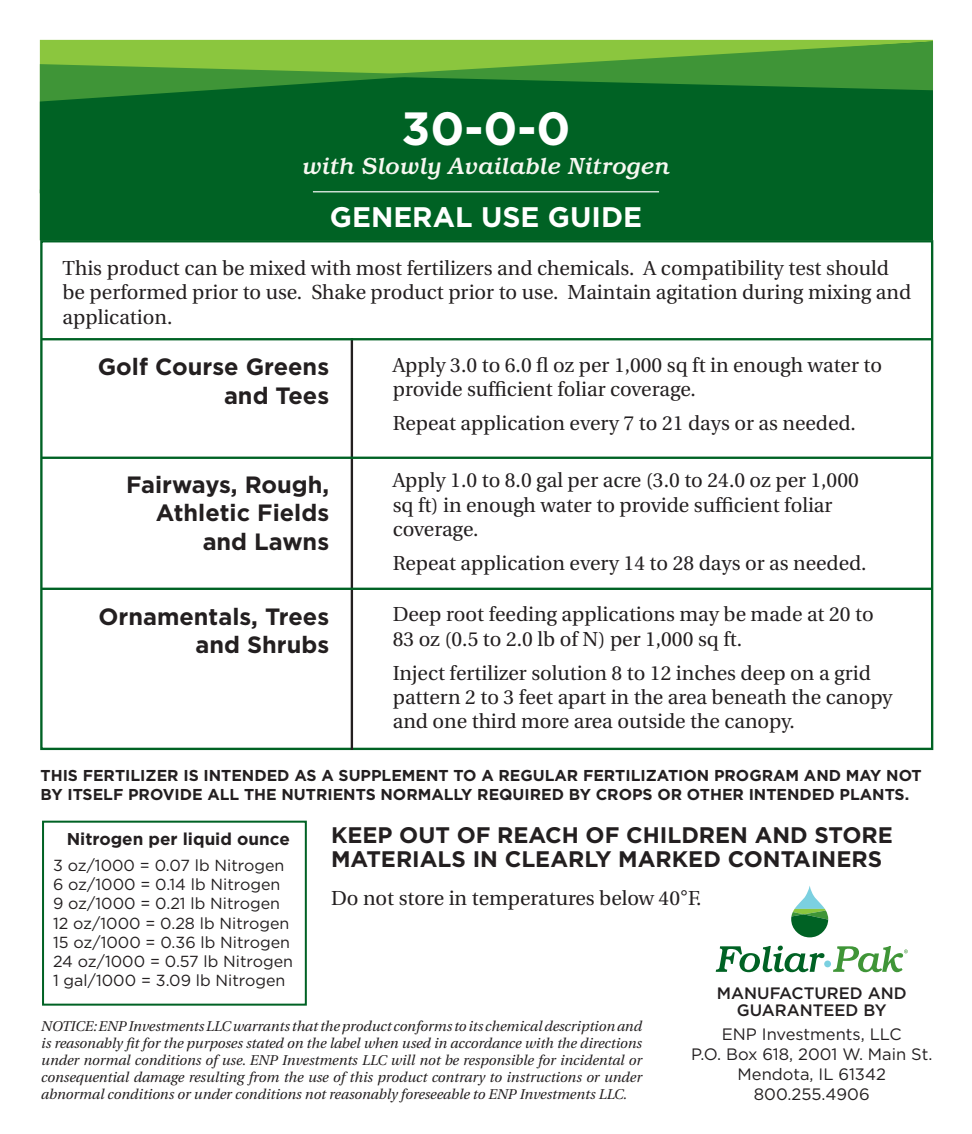
<style>
.page{position:relative;width:972px;height:1134px;background:#fff}
.page>*{position:absolute;margin:0;border:0;box-sizing:border-box;transform-origin:0 0}
.t1{font:700 46.57px "Gotham";color:#fff}
.t2{font:700 28.35px "Gotham";color:#fff}
.t3{font:700 23.62px/28.3px "Gotham";color:#231f20;text-align:right}
.t4{font:italic 500 23.62px "Bookman";color:#f6f7f0}
.t5{font:700 22.5px/24.8px "Gotham";color:#231f20}
.t6{font:20.25px/24.3px "Utopia";color:#231f20}
.t7{font:700 17.1px "Gotham";color:#231f20}
.t8{font:16.43px "Gotham";color:#231f20}
.t9{font:500 16.43px/16.4px "Gotham";color:#231f20;text-align:center}
.t10{font:15.97px "Gotham";color:#231f20}
.t11{font:700 15.75px/18.9px "Gotham";color:#231f20}
.t12{font:italic 14.17px/17.1px "Utopia";color:#231f20;text-align:justify}
.s1{font-family:"Arial"}
</style>
<div class="page">
<div style="left:40px;top:190px;width:893px;height:50px;background:#006224"></div>
<svg style="left:39px;top:40px;width:894px;height:154px;background:#116e28"></svg>
<hr style="left:313px;top:191px;width:346px;height:1px;background:#fff">
<svg style="left:380px;top:40px;width:553px;height:51px;background:#509e36"></svg>
<svg style="left:716px;top:946px;width:109px;height:26px"></svg>
<svg style="left:791px;top:886px;width:37px;height:51px"></svg>
<div style="left:824px;top:961px;width:7px;height:6px;background:#7bd0e0;border-radius:50%"></div>
<svg style="left:833px;top:946px;width:75px;height:26px"></svg>
<div style="left:42px;top:821px;width:265px;height:185px;border:2px solid #006224"></div>
<hr style="left:351px;top:338px;width:2px;height:412px;background:#231f20">
<hr style="left:41px;top:457px;width:890px;height:2px;background:#006224">
<hr style="left:42px;top:588px;width:889px;height:2px;background:#006224">
<hr style="left:41px;top:338px;width:890px;height:2px;background:#006224">
<p class="t1" style="left:402px;top:97px;width:170px">30-0-0</p>
<p class="t4" style="left:302px;top:152px;width:369px">with Slowly Available Nitrogen</p>
<p class="t2" style="left:330px;top:198px;width:314px">GENERAL USE GUIDE</p>
<p class="t6" style="left:63px;top:256px;width:850px">This product can be mixed with most fertilizers and chemicals. A compatibility test should be performed prior to use. Shake product prior to use. Maintain agitation during mixing and application.</p>
<p class="t3" style="left:98px;top:353px;width:233px">Golf Course Greens</p>
<p class="t3" style="left:224px;top:381px;width:107px">and Tees</p>
<p class="t3" style="left:126px;top:471px;width:204px">Fairways, Rough,<br>Athletic Fields</p>
<p class="t3" style="left:203px;top:527px;width:128px">and Lawns</p>
<p class="t3" style="left:99px;top:602px;width:232px">Ornamentals, Trees and Shrubs</p>
<p class="t6" style="left:393px;top:353px;width:491px">Apply 3.0 to 6.0 fl oz per 1,000 sq ft in enough water to provide sufficient foliar coverage.</p>
<p class="t6" style="left:393px;top:411px;width:465px">Repeat application every 7 to 21 days or as needed.</p>
<p class="t6" style="left:393px;top:469px;width:468px">Apply 1.0 to 8.0 gal per acre (3.0 to 24.0 oz per 1,000 sq ft) in enough water to provide sufficient foliar coverage.</p>
<p class="t6" style="left:393px;top:551px;width:475px">Repeat application every 14 to 28 days or as needed.</p>
<p class="t6" style="left:393px;top:603px;width:483px">Deep root feeding applications may be made at 20 to<br>83 oz (0.5 to 2.0 lb of N) per 1,000 sq ft.</p>
<p class="t6" style="left:393px;top:661px;width:501px">Inject fertilizer solution 8 to 12 inches deep on a grid pattern 2 to 3 feet apart in the area beneath the canopy and one third more area outside the canopy.</p>
<p class="t11" style="left:40px;top:766px;width:883px">THIS FERTILIZER IS INTENDED AS A SUPPLEMENT TO A REGULAR FERTILIZATION PROGRAM AND MAY NOT<br>BY ITSELF PROVIDE ALL THE NUTRIENTS NORMALLY REQUIRED BY CROPS OR OTHER INTENDED PLANTS.</p>
<p class="t7" style="left:67px;top:828px;width:225px">Nitrogen per liquid ounce</p>
<p class="t10" style="left:53px;top:855px;width:233px">3 oz/1000 = 0.07 lb Nitrogen</p>
<p class="t10" style="left:53px;top:874px;width:229px">6 oz/1000 = 0.14 lb Nitrogen</p>
<p class="t10" style="left:53px;top:894px;width:228px">9 oz/1000 = 0.21 lb Nitrogen</p>
<p class="t10" style="left:53px;top:913px;width:238px">12 oz/1000 = 0.28 lb Nitrogen</p>
<p class="t10" style="left:53px;top:932px;width:238px">15 oz/1000 = 0.36 lb Nitrogen</p>
<p class="t10" style="left:53px;top:951px;width:242px">24 oz/1000 = 0.57 lb Nitrogen</p>
<p class="t10" style="left:53px;top:971px;width:234px">1 gal/1000 = 3.09 lb Nitrogen</p>
<p class="t5" style="left:331px;top:822px;width:563px">KEEP OUT OF REACH OF CHILDREN AND STORE<br>MATERIALS IN CLEARLY MARKED CONTAINERS</p>
<p class="t6" style="left:331px;top:887px;width:372px">Do not store in temperatures below 40<span class="s1">°</span>F.</p>
<p class="t9" style="left:717px;top:985px;width:191px">MANUFACTURED AND<br>GUARANTEED BY</p>
<p class="t12" style="left:41px;top:1018px;width:602px">NOTICE: ENP Investments LLC warrants that the product conforms to its chemical description and is reasonably fit for the purposes stated on the label when used in accordance with the directions under normal conditions of use. ENP Investments LLC will not be responsible for incidental or consequential damage resulting from the use of this product contrary to instructions or under abnormal conditions or under conditions not reasonably foreseeable to ENP Investments LLC.</p>
<p class="t8" style="left:722px;top:1024px;width:181px">ENP Investments, LLC</p>
<p class="t8" style="left:691px;top:1044px;width:243px">P.O. Box 618, 2001 W. Main St.</p>
<p class="t8" style="left:738px;top:1064px;width:150px">Mendota, IL 61342</p>
<p class="t8" style="left:754px;top:1083px;width:117px">800.255.4906</p>
</div>
